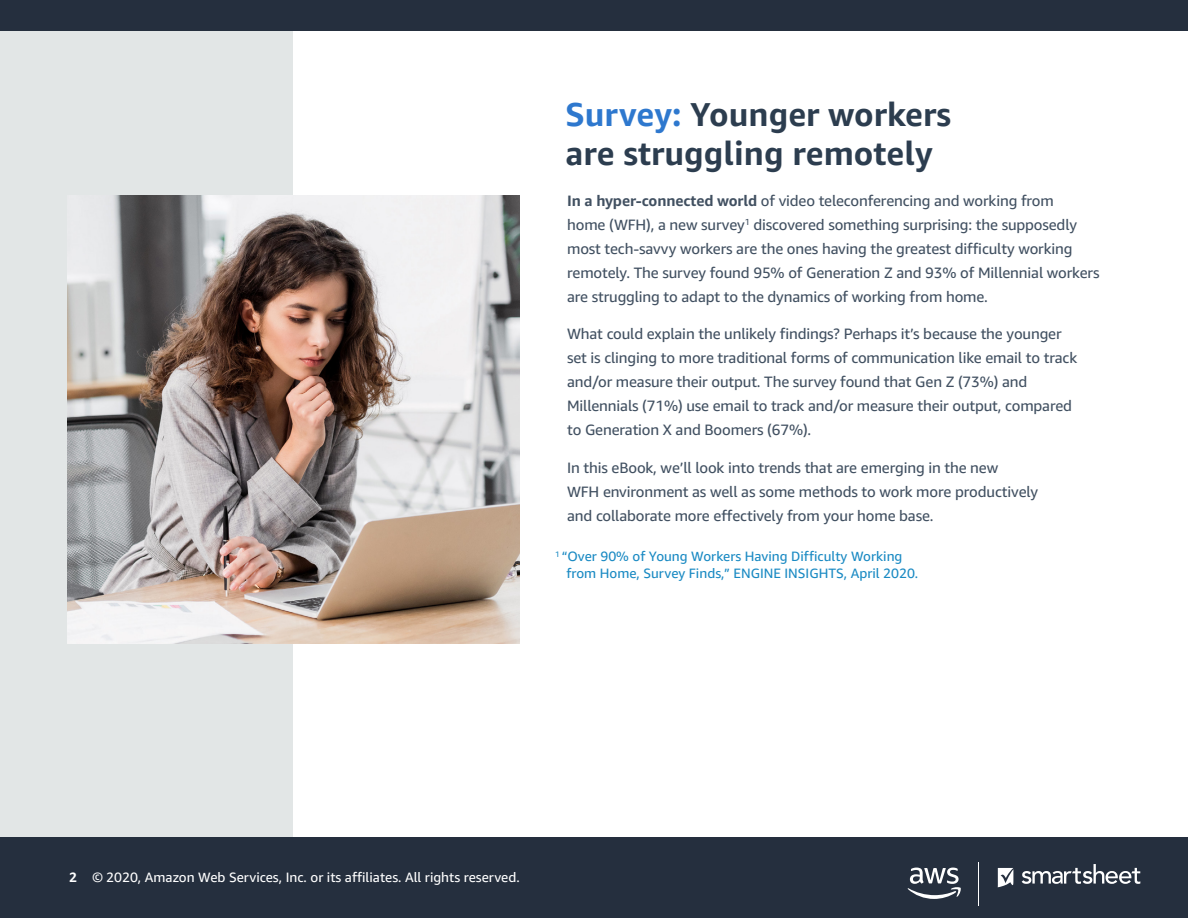
<style>
.page{position:relative;width:1188px;height:918px;background:#fff}
.page>*{position:absolute;margin:0;border:0;box-sizing:border-box;transform-origin:0 0}
.t1{font:700 33px/39px "Amazon Ember";color:#2c3d4f}
.t2{font:15px/24px "Amazon Ember";letter-spacing:-.01em;color:#415061}
.t3{font:13.5px/16.5px "Amazon Ember";color:#1a8ac3}
.t4{font:13.5px "Amazon Ember";color:#fff}
.s1{color:#2e78ce}
.s2{font-weight:700}
</style>
<div class="page">
<div style="left:0;top:24px;width:293px;height:814px;background:#e2e6e6"></div>
<div style="left:0;top:0;width:1188px;height:31px;background:#252f3e"></div>
<div style="left:0;top:837px;width:1188px;height:81px;background:#252f3e"></div>
<svg style="left:907px;top:868px;width:54px;height:31px"></svg>
<hr style="left:978px;top:862px;width:1px;height:43px;background:#fff">
<svg style="left:1022px;top:864px;width:118px;height:20px"></svg>
<svg style="left:998px;top:868px;width:15px;height:19px"></svg>
<img style="left:67px;top:196px;width:452px;height:448px">
<h1 class="t1" style="left:566px;top:95px;width:387px"><span class="s1">Survey:</span> Younger workers are struggling remotely</h1>
<p class="t2" style="left:567px;top:189px;width:534px"><span class="s2">In a hyper-connected world</span> of video teleconferencing and working from<br>home (WFH), a new survey<sup>1</sup> discovered something surprising: the supposedly most tech-savvy workers are the ones having the greatest difficulty working remotely. The survey found 95% of Generation Z and 93% of Millennial workers are struggling to adapt to the dynamics of working from home.</p>
<p class="t2" style="left:567px;top:322px;width:512px">What could explain the unlikely findings? Perhaps it’s because the younger set is clinging to more traditional forms of communication like email to track and/or measure their output. The survey found that Gen Z (73%) and Millennials (71%) use email to track and/or measure their output, compared to Generation X and Boomers (67%).</p>
<p class="t2" style="left:567px;top:456px;width:473px">In this eBook, we’ll look into trends that are emerging in the new<br>WFH environment as well as some methods to work more productively and collaborate more effectively from your home base.</p>
<p class="t3" style="left:566px;top:548px;width:353px;text-indent:-11px"><sup>1</sup> “Over 90% of Young Workers Having Difficulty Working from Home, Survey Finds,” ENGINE INSIGHTS, April 2020.</p>
<p class="t4" style="left:69px;top:869px;width:452px"><span class="s2">2</span> © 2020, Amazon Web Services, Inc. or its affiliates. All rights reserved.</p>
</div>
